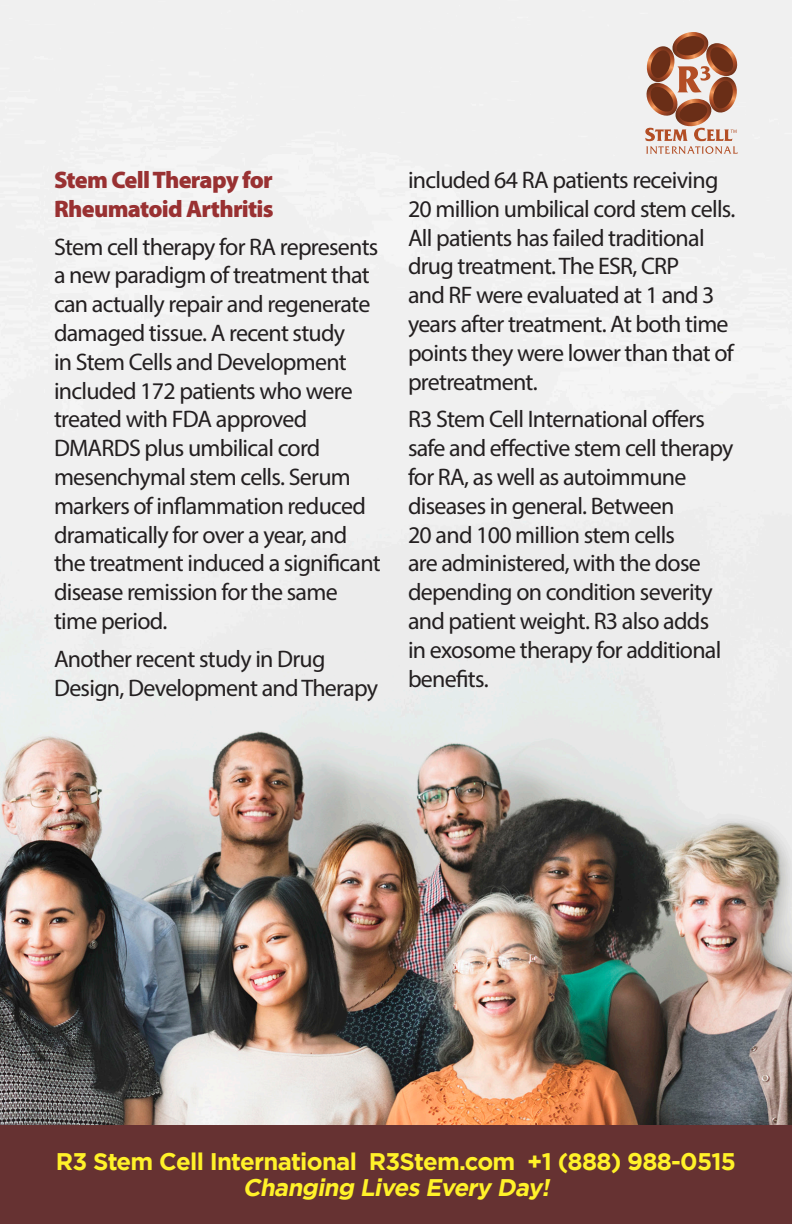
<style>
.page{position:relative;width:792px;height:1224px;background:#fff}
.page>*{position:absolute;margin:0;border:0;box-sizing:border-box;transform-origin:0 0}
.t1{font:24px/28.8px "Myriad Pro";letter-spacing:-.03em;color:#231f20}
.t2{font:700 24px "Gotham";letter-spacing:-.03em;color:#fff229}
.t3{font:900 24px/28.8px "Myriad Pro";letter-spacing:-.03em;color:#993132}
.t4{font:italic 700 24px "Gotham";color:#fff229}
</style>
<div class="page">
<img style="left:0;top:0;width:792px;height:1125px">
<svg style="left:645px;top:32px;width:94px;height:122px"></svg>
<div style="left:0;top:1125px;width:792px;height:99px;background:#663232"></div>
<p class="t3" style="left:54px;top:165px;width:221px">Stem Cell Therapy for<br>Rheumatoid Arthritis</p>
<p class="t1" style="left:54px;top:232px;width:328px">Stem cell therapy for RA represents a new paradigm of treatment that can actually repair and regenerate damaged tissue. A recent study<br>in Stem Cells and Development included 172 patients who were treated with FDA approved<br>DMARDS plus umbilical cord mesenchymal stem cells. Serum markers of inflammation reduced dramatically for over a year, and the treatment induced a significant disease remission for the same time period.</p>
<p class="t1" style="left:54px;top:644px;width:326px">Another recent study in Drug<br>Design, Development and Therapy</p>
<p class="t1" style="left:408px;top:165px;width:329px">included 64 RA patients receiving<br>20 million umbilical cord stem cells.<br>All patients has failed traditional drug treatment. The ESR, CRP<br>and RF were evaluated at 1 and 3 years after treatment. At both time points they were lower than that of pretreatment.</p>
<p class="t1" style="left:408px;top:405px;width:327px">R3 Stem Cell International offers safe and effective stem cell therapy for RA, as well as autoimmune diseases in general. Between<br>20 and 100 million stem cells<br>are administered, with the dose depending on condition severity and patient weight. R3 also adds<br>in exosome therapy for additional benefits.</p>
<p class="t2" style="left:56px;top:1145px;width:682px">R3 Stem Cell International R3Stem.com +1 (888) 988-0515</p>
<p class="t4" style="left:243px;top:1171px;width:314px">Changing LivesEvery Day!</p>
</div>
